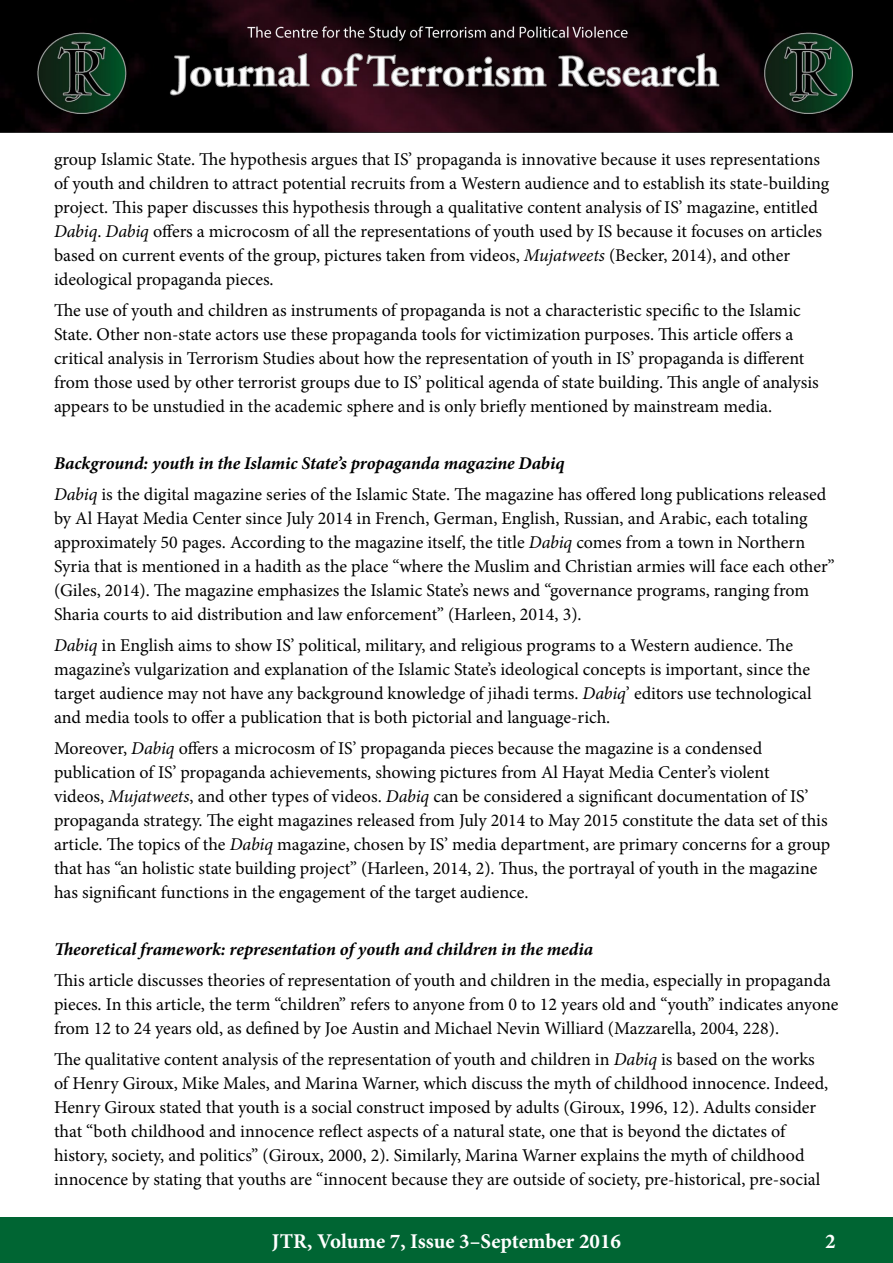
<style>
.page{position:relative;width:893px;height:1263px;background:#fff}
.page>*{position:absolute;margin:0;border:0;box-sizing:border-box;transform-origin:0 0}
.t1{font:700 21px "Minion Pro";color:#fff}
.t2{font:18px/24px "Minion Pro";color:#000}
.t3{font:italic 700 18px "Minion Pro";letter-spacing:-.005em;color:#000}
.s1{font-style:italic}
.s2{font-weight:700;font-style:italic}
</style>
<div class="page">
<div style="left:0;top:1217px;width:893px;height:46px;background:#006533"></div>
<img style="left:0;top:0;width:893px;height:133px">
<p class="t2" style="left:54px;top:147px;width:777px">group Islamic State. The hypothesis argues that IS’ propaganda is innovative because it uses representations of youth and children to attract potential recruits from a Western audience and to establish its state-building project. This paper discusses this hypothesis through a qualitative content analysis of IS’ magazine, entitled <span class="s1">Dabiq</span>. <span class="s1">Dabiq</span> offers a microcosm of all the representations of youth used by IS because it focuses on articles based on current events of the group, pictures taken from videos, <span class="s1">Mujatweets</span> (Becker, 2014), and other ideological propaganda pieces.</p>
<p class="t2" style="left:54px;top:298px;width:766px">The use of youth and children as instruments of propaganda is not a characteristic specific to the Islamic State. Other non-state actors use these propaganda tools for victimization purposes. This article offers a critical analysis in Terrorism Studies about how the representation of youth in IS’ propaganda is different from those used by other terrorist groups due to IS’ political agenda of state building. This angle of analysis appears to be unstudied in the academic sphere and is only briefly mentioned by mainstream media.</p>
<p class="t2" style="left:54px;top:448px;width:774px;line-height:30.8px"><span class="s2">Background: youth in the Islamic State’s propaganda magazine Dabiq<br></span><span class="s1">Dabiq</span> is the digital magazine series of the Islamic State. The magazine has offered long publications released</p>
<p class="t2" style="left:54px;top:506px;width:782px">by Al Hayat Media Center since July 2014 in French, German, English, Russian, and Arabic, each totaling approximately 50 pages. According to the magazine itself, the title <span class="s1">Dabiq</span> comes from a town in Northern Syria that is mentioned in a hadith as the place “where the Muslim and Christian armies will face each other” (Giles, 2014). The magazine emphasizes the Islamic State’s news and “governance programs, ranging from Sharia courts to aid distribution and law enforcement” (Harleen, 2014, 3).</p>
<p class="t2" style="left:54px;top:633px;width:759px"><span class="s1">Dabiq</span> in English aims to show IS’ political, military, and religious programs to a Western audience. The magazine’s vulgarization and explanation of the Islamic State’s ideological concepts is important, since the target audience may not have any background knowledge of jihadi terms. <span class="s1">Dabiq</span>’ editors use technological and media tools to offer a publication that is both pictorial and language-rich.</p>
<p class="t2" style="left:54px;top:736px;width:778px">Moreover, <span class="s1">Dabiq</span> offers a microcosm of IS’ propaganda pieces because the magazine is a condensed publication of IS’ propaganda achievements, showing pictures from Al Hayat Media Center’s violent<br>videos, <span class="s1">Mujatweets</span>, and other types of videos. <span class="s1">Dabiq</span> can be considered a significant documentation of IS’ propaganda strategy. The eight magazines released from July 2014 to May 2015 constitute the data set of this article. The topics of the <span class="s1">Dabiq</span> magazine, chosen by IS’ media department, are primary concerns for a group that has “an holistic state building project” (Harleen, 2014, 2). Thus, the portrayal of youth in the magazine has significant functions in the engagement of the target audience.</p>
<p class="t3" style="left:54px;top:937px;width:540px">Theoretical framework: representation of youth and children in the media</p>
<p class="t2" style="left:54px;top:968px;width:786px">This article discusses theories of representation of youth and children in the media, especially in propaganda pieces. In this article, the term “children” refers to anyone from 0 to 12 years old and “youth” indicates anyone from 12 to 24 years old, as defined by Joe Austin and Michael Nevin Williard (Mazzarella, 2004, 228).</p>
<p class="t2" style="left:54px;top:1047px;width:776px">The qualitative content analysis of the representation of youth and children in <span class="s1">Dabiq</span> is based on the works of Henry Giroux, Mike Males, and Marina Warner, which discuss the myth of childhood innocence. Indeed, Henry Giroux stated that youth is a social construct imposed by adults (Giroux, 1996, 12). Adults consider that “both childhood and innocence reflect aspects of a natural state, one that is beyond the dictates of history, society, and politics” (Giroux, 2000, 2). Similarly, Marina Warner explains the myth of childhood innocence by stating that youths are “innocent because they are outside of society, pre-historical, pre-social</p>
<p class="t1" style="left:272px;top:1226px;width:350px">JTR, Volume 7, Issue 3–September 2016</p>
<p class="t1" style="left:825px;top:1226px;width:12px">2</p>
</div>
